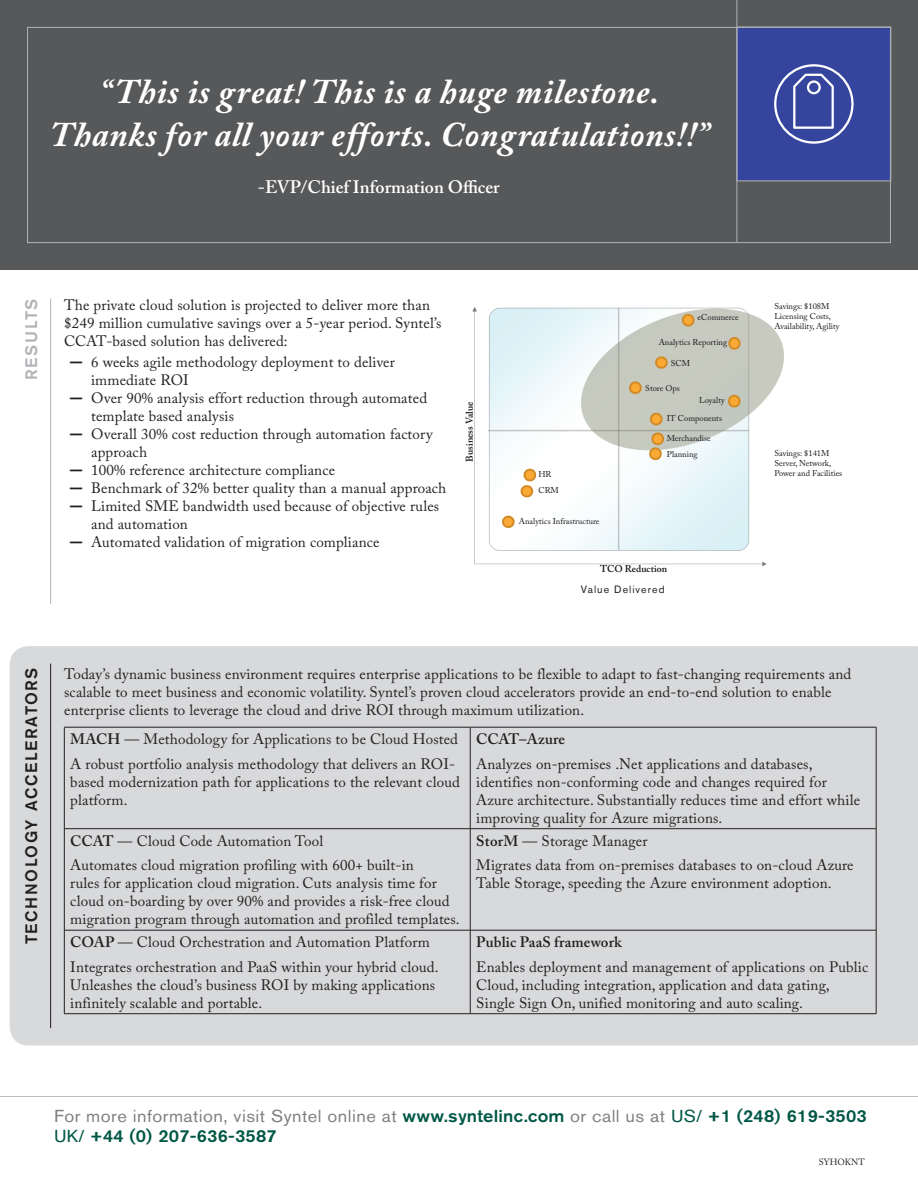
<style>
.page{position:relative;width:918px;height:1188px;background:#fff}
.page>*{position:absolute;margin:0;border:0;box-sizing:border-box;transform-origin:0 0}
.Page_2_pull_quote_he{font:italic 700 34.5px/43.5px "Adobe Caslon Pro";letter-spacing:.025em;color:#fff;text-align:center}
.BODY_TEXT{font:600 18px "Adobe Caslon Pro";color:#fff}
.Website___Contact_In{font:500 17.25px/20.7px "Akzidenz Grotesk BQ";letter-spacing:.01em;color:#005746;scale:1.06 1}
.ALL_Caps_-_Large{font:500 16.5px "Akzidenz Grotesk BQ";letter-spacing:.1em;color:#231f20}
.ALL_Caps_-_Large-2{font:500 16.5px "Akzidenz Grotesk BQ";letter-spacing:.1em;color:#b2b3b7}
.BODY_TEXT-2{font:15px/18px "Adobe Caslon Pro";letter-spacing:.01em;color:#231f20}
.BODY_TEXT-3{font:600 15px "Adobe Caslon Pro";letter-spacing:.01em;color:#231f20}
.BODY_TEXT-4{font:10.5px "Akzidenz Grotesk BQ";letter-spacing:.1em;color:#231f20}
.t1{font:600 9.9px "Adobe Caslon Pro";color:#18151a}
.Copyright___Date{font:9px "Adobe Caslon Pro";color:#231f20}
.t2{font:8.4px/10.2px "Adobe Caslon Pro";color:#18151a}
.s1{font-family:"Akzidenz Grotesk BQ";font-weight:500}
.s2{font-weight:600}
.s3{font-weight:400;color:#7e8083}
.s4{font-weight:400}
</style>
<div class="page">
<div style="left:10px;top:646px;width:908px;height:400px;background:#d8d9db"></div>
<div style="left:0;top:0;width:918px;height:270px;background:#57585a"></div>
<div style="left:737px;top:27px;width:154px;height:154px;background:#35459d;border:1px solid #b2b3b7"></div>
<hr style="left:50px;top:299px;width:1px;height:305px;background:#b2b3b7">
<hr style="left:50px;top:664px;width:1px;height:364px;background:#231f20">
<div style="left:774px;top:64px;width:80px;height:80px;border:2px solid #fff;border-radius:50%"></div>
<svg style="left:792px;top:72px;width:43px;height:57px"></svg>
<div style="left:807px;top:80px;width:14px;height:14px;border:2px solid #fff;border-radius:50%"></div>
<hr style="left:0;top:1096px;width:918px;height:1px;background:#bcbdc0">
<div style="left:27px;top:27px;width:864px;height:216px;border:1px solid #b2b3b7"></div>
<hr style="left:737px;top:0;width:1px;height:242px;background:#b2b3b7">
<hr style="left:64px;top:727px;width:406px;height:1px;background:#231f20">
<hr style="left:64px;top:727px;width:1px;height:102px;background:#231f20">
<hr style="left:470px;top:727px;width:406px;height:1px;background:#231f20">
<hr style="left:470px;top:727px;width:1px;height:102px;background:#231f20">
<hr style="left:876px;top:727px;width:1px;height:102px;background:#231f20">
<hr style="left:64px;top:828px;width:406px;height:1px;background:#231f20">
<hr style="left:64px;top:829px;width:1px;height:101px;background:#231f20">
<hr style="left:470px;top:828px;width:406px;height:1px;background:#231f20">
<hr style="left:470px;top:829px;width:1px;height:101px;background:#231f20">
<hr style="left:876px;top:829px;width:1px;height:101px;background:#231f20">
<hr style="left:64px;top:930px;width:406px;height:1px;background:#231f20">
<hr style="left:64px;top:930px;width:1px;height:84px;background:#231f20">
<hr style="left:470px;top:930px;width:406px;height:1px;background:#231f20">
<hr style="left:470px;top:930px;width:1px;height:84px;background:#231f20">
<hr style="left:876px;top:930px;width:1px;height:84px;background:#231f20">
<hr style="left:64px;top:1013px;width:406px;height:1px;background:#231f20">
<hr style="left:470px;top:1013px;width:406px;height:1px;background:#231f20">
<img style="left:472px;top:307px;width:312px;height:260px">
<p class="Page_2_pull_quote_he" style="left:50px;top:69px;width:660px">“This is great! This is a huge milestone.<br>Thanks for all your efforts. Congratulations!!”</p>
<p class="BODY_TEXT" style="left:258px;top:176px;width:243px">-EVP/Chief Information Officer</p>
<p class="ALL_Caps_-_Large-2" style="left:21px;top:380px;width:83px;rotate:-90deg">RESULTS</p>
<p class="BODY_TEXT-2" style="left:64px;top:295px;width:379px">The private cloud solution is projected to deliver more than $249 million cumulative savings over a 5-year period. Syntel’s<br>CCAT-based solution has delivered:</p>
<p class="BODY_TEXT-2" style="left:91px;top:353px;width:305px;text-indent:-22px"><span class="s1">—</span> 6 weeks agile methodology deployment to deliver immediate ROI</p>
<p class="BODY_TEXT-2" style="left:91px;top:389px;width:338px;text-indent:-22px"><span class="s1">—</span> Over 90% analysis effort reduction through automated template based analysis</p>
<p class="BODY_TEXT-2" style="left:91px;top:425px;width:343px;text-indent:-22px"><span class="s1">—</span> Overall 30% cost reduction through automation factory approach</p>
<p class="BODY_TEXT-2" style="left:70px;top:461px;width:267px"><span class="s1">—</span> 100% reference architecture compliance</p>
<p class="BODY_TEXT-2" style="left:70px;top:479px;width:378px"><span class="s1">—</span> Benchmark of 32% better quality than a manual approach</p>
<p class="BODY_TEXT-2" style="left:91px;top:497px;width:350px;text-indent:-22px"><span class="s1">—</span> Limited SME bandwidth used because of objective rules and automation</p>
<p class="BODY_TEXT-2" style="left:70px;top:533px;width:311px"><span class="s1">—</span> Automated validation of migration compliance</p>
<p class="t1" style="left:463px;top:462px;width:61px;rotate:-90deg">Business Value</p>
<p class="t2" style="left:538px;top:467px;width:22px;line-height:15.3px">HR<br>CRM</p>
<p class="t2" style="left:519px;top:516px;width:82px">Analytics Infrastructure</p>
<p class="t2" style="left:698px;top:312px;width:43px">eCommerce</p>
<p class="t2" style="left:659px;top:337px;width:70px">Analytics Reporting</p>
<p class="t2" style="left:671px;top:358px;width:21px">SCM</p>
<p class="t2" style="left:645px;top:383px;width:36px">Store Ops</p>
<p class="t2" style="left:667px;top:392px;width:60px;line-height:17.4px;text-indent:32px">Loyalty<br>IT Components</p>
<p class="t2" style="left:667px;top:430px;width:46px;line-height:16.2px">Merchandise<br>Planning</p>
<p class="t1" style="left:600px;top:563px;width:68px">TCO Reduction</p>
<p class="BODY_TEXT-4" style="left:581px;top:583px;width:85px">Value Delivered</p>
<p class="t2" style="left:774px;top:301px;width:67px">Savings: $108M<br>Licensing Costs,<br>Availability, Agility</p>
<p class="t2" style="left:774px;top:448px;width:69px">Savings: $141M<br>Server, Network,<br>Power and Facilities</p>
<p class="ALL_Caps_-_Large" style="left:21px;top:944px;width:278px;rotate:-90deg">TECHNOLOGY ACCELERATORS</p>
<p class="BODY_TEXT-2" style="left:64px;top:664px;width:789px">Today’s dynamic business environment requires enterprise applications to be flexible to adapt to fast-changing requirements and scalable to meet business and economic volatility. Syntel’s proven cloud accelerators provide an end-to-end solution to enable enterprise clients to leverage the cloud and drive ROI through maximum utilization.</p>
<p class="BODY_TEXT-2" style="left:70px;top:730px;width:389px"><span class="s2">MACH</span> — Methodology for Applications to be Cloud Hosted</p>
<p class="BODY_TEXT-2" style="left:70px;top:755px;width:391px">A robust portfolio analysis methodology that delivers an ROI&shy;based modernization path for applications to the relevant cloud platform.</p>
<p class="BODY_TEXT-3" style="left:476px;top:730px;width:90px">CCAT–Azure</p>
<p class="BODY_TEXT-2" style="left:476px;top:755px;width:385px">Analyzes on-premises .Net applications and databases, identifies non-conforming code and changes required for Azure architecture. Substantially reduces time and effort while improving quality for Azure migrations.</p>
<p class="BODY_TEXT-2" style="left:70px;top:832px;width:254px"><span class="s2">CCAT</span> — Cloud Code Automation Tool</p>
<p class="BODY_TEXT-2" style="left:70px;top:856px;width:391px">Automates cloud migration profiling with 600+ built-in<br>rules for application cloud migration. Cuts analysis time for cloud on-boarding by over 90% and provides a risk-free cloud migration program through automation and profiled templates.</p>
<p class="BODY_TEXT-2" style="left:70px;top:933px;width:361px"><span class="s2">COAP</span> — Cloud Orchestration and Automation Platform</p>
<p class="BODY_TEXT-2" style="left:70px;top:958px;width:370px">Integrates orchestration and PaaS within your hybrid cloud.<br>Unleashes the cloud’s business ROI by making applications infinitely scalable and portable.</p>
<p class="BODY_TEXT-2" style="left:476px;top:832px;width:173px"><span class="s2">StorM</span> — Storage Manager</p>
<p class="BODY_TEXT-2" style="left:476px;top:856px;width:379px">Migrates data from on-premises databases to on-cloud Azure<br>Table Storage, speeding the Azure environment adoption.</p>
<p class="BODY_TEXT-3" style="left:476px;top:933px;width:147px">Public PaaS framework</p>
<p class="BODY_TEXT-2" style="left:476px;top:958px;width:393px">Enables deployment and management of applications on Public<br>Cloud, including integration, application and data gating,<br>Single Sign On, unified monitoring and auto scaling.</p>
<p class="Website___Contact_In" style="left:54px;top:1105px;width:768px"><span class="s3">For more information, visit Syntel online at</span> www.syntelinc.com <span class="s3">or call us at</span> <span class="s4">US/</span> +1 (248) 619-3503<br><span class="s4">UK/</span> +44 (0) 207-636-3587</p>
<p class="Copyright___Date" style="left:819px;top:1156px;width:47px">SYHOKNT</p>
</div>
